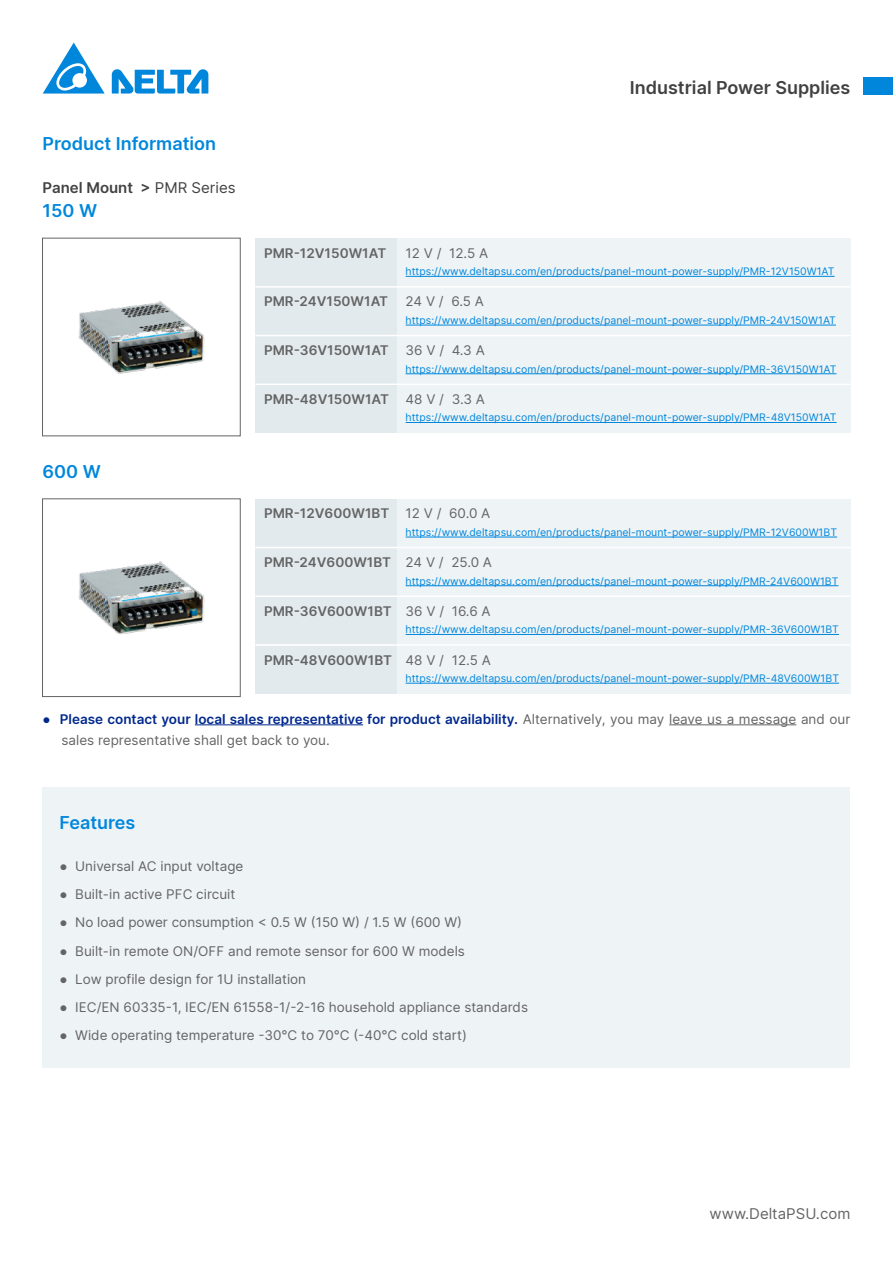
<style>
.page{position:relative;width:893px;height:1263px;background:#fff}
.page>*{position:absolute;margin:0;border:0;box-sizing:border-box;transform-origin:0 0}
.t1{font:600 18px "Delta Sans";color:#0087dc}
.t2{font:600 18px "Delta Sans";color:#414141}
.t3{font:600 15px "Delta Sans";color:#414141}
.t4{font:15px "Delta Sans";color:#646464}
.t5{font:13.5px/21px "Delta Sans";color:#646464}
.t6{font:600 13.5px "Delta Sans";color:#646464}
.t7{font:10.5px "Delta Sans";color:#0087dc}
.s1{font-weight:400}
.s2{font-family:"Arial";font-weight:700;color:#00288c}
.s3{font-weight:600;color:#00288c}
.s4{font-family:"Arial";font-weight:700}
</style>
<div class="page">
<div style="left:863px;top:77px;width:30px;height:17px;background:#0087dc"></div>
<svg style="left:112px;top:69px;width:96px;height:25px"></svg>
<svg style="left:43px;top:43px;width:62px;height:51px"></svg>
<hr style="left:195px;top:724px;width:168px;height:1px;background:#00288c">
<hr style="left:669px;top:724px;width:127px;height:1px;background:#646464">
<img style="left:78px;top:301px;width:127px;height:73px">
<div style="left:42px;top:238px;width:199px;height:198px;border:1px solid #646464"></div>
<div style="left:255px;top:238px;width:142px;height:49px;background:#e3eaee"></div>
<div style="left:397px;top:238px;width:453px;height:49px;background:#eef3f6"></div>
<hr style="left:406px;top:276px;width:429px;height:1px;background:#0087dc">
<div style="left:255px;top:287px;width:142px;height:49px;background:#e3eaee"></div>
<div style="left:397px;top:287px;width:453px;height:49px;background:#eef3f6"></div>
<hr style="left:406px;top:325px;width:430px;height:1px;background:#0087dc">
<hr style="left:255px;top:286px;width:595px;height:2px;background:#fff">
<div style="left:255px;top:336px;width:142px;height:48px;background:#e3eaee"></div>
<div style="left:397px;top:336px;width:453px;height:48px;background:#eef3f6"></div>
<hr style="left:406px;top:373px;width:430px;height:1px;background:#0087dc">
<hr style="left:255px;top:335px;width:595px;height:1px;background:#fff">
<div style="left:255px;top:384px;width:142px;height:49px;background:#e3eaee"></div>
<div style="left:397px;top:384px;width:453px;height:49px;background:#eef3f6"></div>
<hr style="left:406px;top:422px;width:431px;height:1px;background:#0087dc">
<hr style="left:255px;top:383px;width:595px;height:2px;background:#fff">
<img style="left:78px;top:561px;width:127px;height:74px">
<div style="left:42px;top:498px;width:199px;height:199px;border:1px solid #646464"></div>
<div style="left:255px;top:499px;width:142px;height:48px;background:#e3eaee"></div>
<div style="left:397px;top:499px;width:453px;height:48px;background:#eef3f6"></div>
<hr style="left:406px;top:537px;width:431px;height:1px;background:#0087dc">
<div style="left:255px;top:547px;width:142px;height:49px;background:#e3eaee"></div>
<div style="left:397px;top:547px;width:453px;height:49px;background:#eef3f6"></div>
<hr style="left:406px;top:585px;width:432px;height:1px;background:#0087dc">
<hr style="left:255px;top:547px;width:595px;height:1px;background:#fff">
<div style="left:255px;top:596px;width:142px;height:49px;background:#e3eaee"></div>
<div style="left:397px;top:596px;width:453px;height:49px;background:#eef3f6"></div>
<hr style="left:406px;top:634px;width:433px;height:1px;background:#0087dc">
<hr style="left:255px;top:595px;width:595px;height:2px;background:#fff">
<div style="left:255px;top:645px;width:142px;height:49px;background:#e3eaee"></div>
<div style="left:397px;top:645px;width:453px;height:49px;background:#eef3f6"></div>
<hr style="left:406px;top:683px;width:433px;height:1px;background:#0087dc">
<hr style="left:255px;top:644px;width:595px;height:2px;background:#fff">
<div style="left:43px;top:787px;width:807px;height:281px;background:#eef3f6"></div>
<h1 class="t1" style="left:43px;top:130px;width:175px">Product Information</h1>
<h2 class="t3" style="left:43px;top:176px;width:195px">Panel Mount &gt; <span class="s1">PMR Series</span></h2>
<h1 class="t1" style="left:43px;top:197px;width:56px">150 W</h1>
<h1 class="t1" style="left:43px;top:458px;width:60px">600 W</h1>
<h1 class="t2" style="left:630px;top:74px;width:222px">Industrial Power Supplies</h1>
<p class="t6" style="left:264px;top:242px;width:124px">PMR-12V150W1AT</p>
<p class="t5" style="left:406px;top:242px;width:84px">12 V / 12.5 A</p>
<p class="t7" style="left:406px;top:264px;width:430px">https://www.deltapsu.com/en/products/panel-mount-power-supply/PMR-12V150W1AT</p>
<p class="t6" style="left:264px;top:291px;width:126px">PMR-24V150W1AT</p>
<p class="t5" style="left:406px;top:291px;width:80px">24 V / 6.5 A</p>
<p class="t7" style="left:406px;top:313px;width:432px">https://www.deltapsu.com/en/products/panel-mount-power-supply/PMR-24V150W1AT</p>
<p class="t6" style="left:264px;top:340px;width:222px">PMR-36V150W1AT <span class="s1">36 V / 4.3 A</span></p>
<p class="t7" style="left:406px;top:361px;width:432px">https://www.deltapsu.com/en/products/panel-mount-power-supply/PMR-36V150W1AT</p>
<p class="t6" style="left:264px;top:389px;width:222px">PMR-48V150W1AT <span class="s1">48 V / 3.3 A</span></p>
<p class="t7" style="left:406px;top:410px;width:432px">https://www.deltapsu.com/en/products/panel-mount-power-supply/PMR-48V150W1AT</p>
<p class="t6" style="left:264px;top:503px;width:228px">PMR-12V600W1BT <span class="s1">12 V / 60.0 A</span></p>
<p class="t7" style="left:406px;top:524px;width:433px">https://www.deltapsu.com/en/products/panel-mount-power-supply/PMR-12V600W1BT</p>
<p class="t6" style="left:264px;top:552px;width:230px">PMR-24V600W1BT <span class="s1">24 V / 25.0 A</span></p>
<p class="t7" style="left:406px;top:573px;width:434px">https://www.deltapsu.com/en/products/panel-mount-power-supply/PMR-24V600W1BT</p>
<p class="t6" style="left:264px;top:601px;width:228px">PMR-36V600W1BT <span class="s1">36 V / 16.6 A</span></p>
<p class="t7" style="left:406px;top:622px;width:435px">https://www.deltapsu.com/en/products/panel-mount-power-supply/PMR-36V600W1BT</p>
<p class="t6" style="left:264px;top:649px;width:228px">PMR-48V600W1BT <span class="s1">48 V / 12.5 A</span></p>
<p class="t7" style="left:406px;top:671px;width:435px">https://www.deltapsu.com/en/products/panel-mount-power-supply/PMR-48V600W1BT</p>
<p class="t5" style="left:61px;top:708px;width:790px;text-indent:-19px"><span class="s2">●</span> <span class="s3">Please contact your local sales representative for product availability.</span> Alternatively, you may leave us a message and our sales representative shall get back to you.</p>
<h1 class="t1" style="left:60px;top:809px;width:77px">Features</h1>
<p class="t5" style="left:60px;top:855px;width:185px"><span class="s4">●</span> Universal AC input voltage</p>
<p class="t5" style="left:60px;top:883px;width:177px"><span class="s4">●</span> Built-in active PFC circuit</p>
<p class="t5" style="left:60px;top:912px;width:404px"><span class="s4">●</span> No load power consumption &lt; 0.5 W (150 W) / 1.5 W (600 W)</p>
<p class="t5" style="left:60px;top:940px;width:407px"><span class="s4">●</span> Built-in remote ON/OFF and remote sensor for 600 W models</p>
<p class="t5" style="left:60px;top:968px;width:248px"><span class="s4">●</span> Low profile design for 1U installation</p>
<p class="t5" style="left:60px;top:996px;width:470px"><span class="s4">●</span> IEC/EN 60335-1, IEC/EN 61558-1/-2-16 household appliance standards</p>
<p class="t5" style="left:60px;top:1024px;width:409px"><span class="s4">●</span> Wide operating temperature -30°C to 70°C (-40°C cold start)</p>
<h2 class="t4" style="left:710px;top:1203px;width:142px">www.DeltaPSU.com</h2>
</div>
